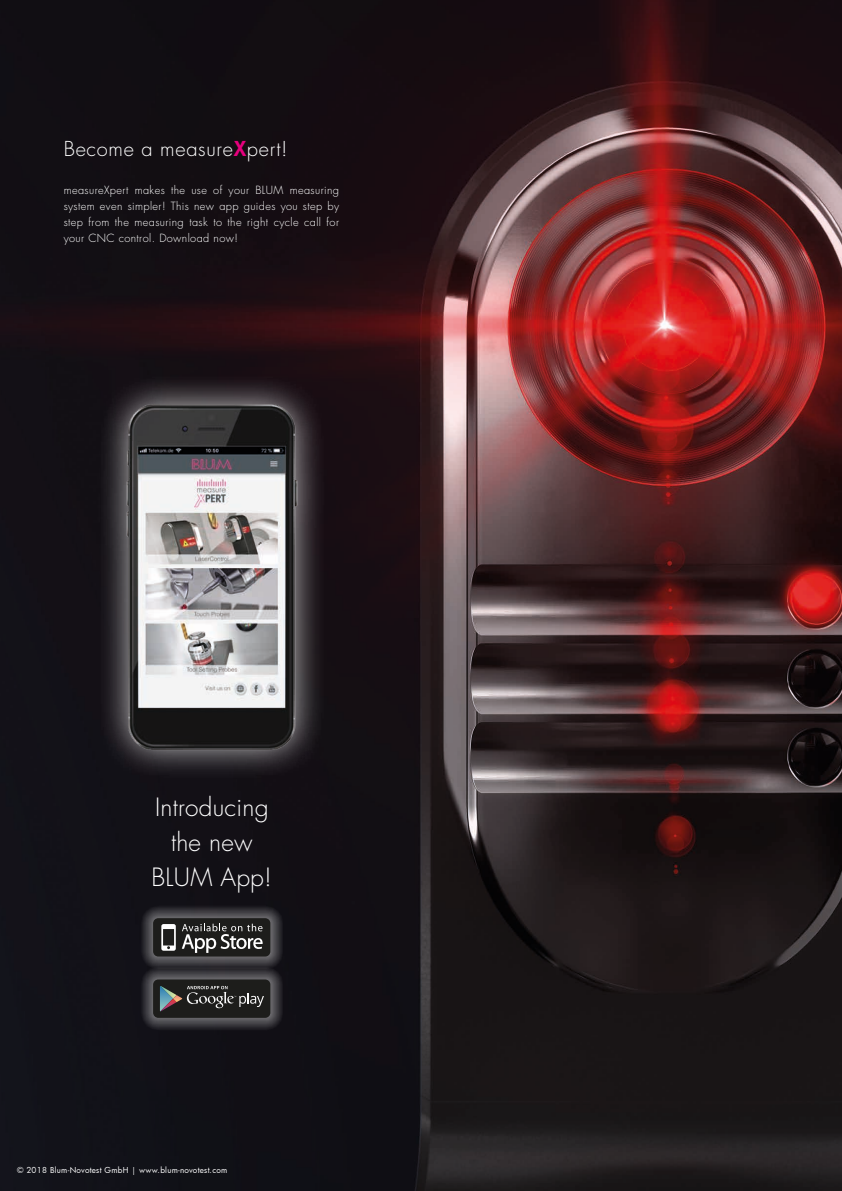
<style>
.page{position:relative;width:842px;height:1191px;background:#fff}
.page>*{position:absolute;margin:0;border:0;box-sizing:border-box;transform-origin:0 0}
.t1{font:300 24.5px/35px "Futura";letter-spacing:.01em;color:#fff;text-align:center}
.t2{font:300 20px "Futura";letter-spacing:.035em;color:#fff}
.t3{font:300 11px/16px "Futura";letter-spacing:.035em;color:#fff;text-align:justify}
.t4{font:8px "Futura";letter-spacing:.035em;color:#fff}
.s1{font-weight:800;color:#e6007e}
</style>
<div class="page">
<img style="left:0;top:0;width:842px;height:1191px">
<div style="left:140px;top:905px;width:143px;height:64px;background:#fff;opacity:.75"></div>
<div style="left:153px;top:918px;width:117px;height:38px;background:#1d1d1b;border-radius:5px"></div>
<svg style="left:161px;top:924px;width:15px;height:26px"></svg>
<svg style="left:182px;top:923px;width:81px;height:30px"></svg>
<div style="left:140px;top:966px;width:143px;height:64px;background:#fff;opacity:.75"></div>
<div style="left:153px;top:979px;width:117px;height:38px;background:#1d1d1b;border-radius:5px"></div>
<svg style="left:160px;top:985px;width:104px;height:27px"></svg>
<div style="left:95px;top:373px;width:233px;height:408px;background:#fff;opacity:.75"></div>
<img style="left:80px;top:390px;width:265px;height:374px">
<h2 class="t2" style="left:64px;top:137px;width:225px">Become a measure<span class="s1">X</span>pert!</h2>
<p class="t3" style="left:64px;top:182px;width:277px">measureXpert makes the use of your BLUM measuring system even simpler! This new app guides you step by step from the measuring task to the right cycle call for your CNC control. Download now!</p>
<h1 class="t1" style="left:152px;top:790px;width:122px">Introducing the new<br>BLUM App!</h1>
<p class="t4" style="left:17px;top:1164px;width:212px">© 2018 Blum-Novotest GmbH | www.blum-novotest.com</p>
</div>
